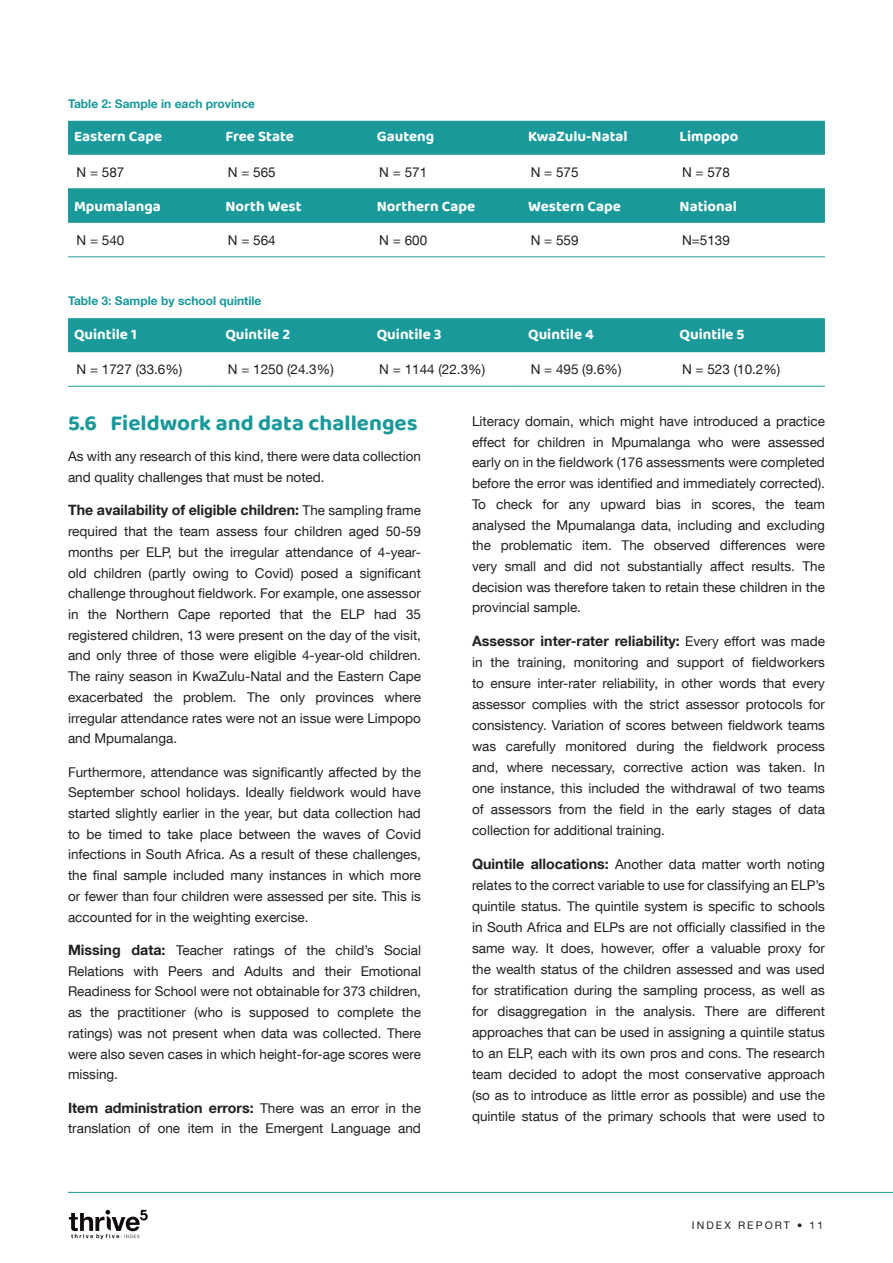
<style>
.page{position:relative;width:893px;height:1263px;background:#fff}
.page>*{position:absolute;margin:0;border:0;box-sizing:border-box;transform-origin:0 0}
.Subhead_1__first_lin{font:700 22.05px "Baloo 2";color:#19999a}
.Subhead_1{font:700 15px "Baloo 2";color:#fff}
.Body_copy{font:700 14.25px "Helvetica Neue LT Com";color:#231f20}
.Body_copy-2{font:13.5px/20.7px "Helvetica Neue LT Com";color:#231f20;text-align:justify}
.Table_copy{font:13.5px "Helvetica Neue LT Com";color:#231f20}
.Table_headings{font:700 12px "Helvetica Neue LT Com";color:#19999a}
.t1{font:10.5px "Helvetica Neue LT Com";letter-spacing:.2em;color:#231f20}
.s1{font-weight:400;font-size:13.5px}
.s2{font-weight:700;font-size:14.25px}
</style>
<div class="page">
<svg style="left:69px;top:1210px;width:79px;height:29px"></svg>
<hr style="left:68px;top:1192px;width:825px;height:1px;background:#19999a">
<svg style="left:68px;top:121px;width:757px;height:102px;fill:#19999a"></svg>
<hr style="left:68px;top:188px;width:151px;height:1px;background:#19999a">
<hr style="left:219px;top:188px;width:152px;height:1px;background:#19999a">
<hr style="left:371px;top:188px;width:151px;height:1px;background:#19999a">
<hr style="left:522px;top:188px;width:152px;height:1px;background:#19999a">
<hr style="left:674px;top:188px;width:151px;height:1px;background:#19999a">
<hr style="left:68px;top:256px;width:151px;height:1px;background:#19999a">
<hr style="left:219px;top:256px;width:152px;height:1px;background:#19999a">
<hr style="left:371px;top:256px;width:151px;height:1px;background:#19999a">
<hr style="left:522px;top:256px;width:152px;height:1px;background:#19999a">
<hr style="left:674px;top:256px;width:151px;height:1px;background:#19999a">
<div style="left:68px;top:318px;width:757px;height:34px;background:#19999a"></div>
<hr style="left:68px;top:386px;width:151px;height:1px;background:#19999a">
<hr style="left:219px;top:386px;width:152px;height:1px;background:#19999a">
<hr style="left:371px;top:386px;width:151px;height:1px;background:#19999a">
<hr style="left:522px;top:386px;width:152px;height:1px;background:#19999a">
<hr style="left:674px;top:386px;width:151px;height:1px;background:#19999a">
<p class="Table_headings" style="left:68px;top:96px;width:189px">Table 2: Sample in each province</p>
<p class="Subhead_1" style="left:74px;top:126px;width:90px">Eastern Cape</p>
<p class="Subhead_1" style="left:225px;top:126px;width:70px">Free State</p>
<p class="Subhead_1" style="left:377px;top:126px;width:59px">Gauteng</p>
<p class="Subhead_1" style="left:528px;top:126px;width:101px">KwaZulu-Natal</p>
<p class="Subhead_1" style="left:680px;top:126px;width:60px">Limpopo</p>
<p class="Table_copy" style="left:77px;top:163px;width:49px">N = 587</p>
<p class="Table_copy" style="left:228px;top:163px;width:49px">N = 565</p>
<p class="Table_copy" style="left:379px;top:163px;width:49px">N = 571</p>
<p class="Table_copy" style="left:531px;top:163px;width:49px">N = 575</p>
<p class="Table_copy" style="left:682px;top:163px;width:49px">N = 578</p>
<p class="Subhead_1" style="left:74px;top:196px;width:88px">Mpumalanga</p>
<p class="Subhead_1" style="left:225px;top:196px;width:78px">North West</p>
<p class="Subhead_1" style="left:377px;top:196px;width:100px">Northern Cape</p>
<p class="Subhead_1" style="left:528px;top:196px;width:94px">Western Cape</p>
<p class="Subhead_1" style="left:680px;top:196px;width:59px">National</p>
<p class="Table_copy" style="left:77px;top:232px;width:49px">N = 540</p>
<p class="Table_copy" style="left:228px;top:232px;width:49px">N = 564</p>
<p class="Table_copy" style="left:379px;top:232px;width:49px">N = 600</p>
<p class="Table_copy" style="left:531px;top:232px;width:49px">N = 559</p>
<p class="Table_copy" style="left:682px;top:232px;width:49px">N=5139</p>
<p class="Table_headings" style="left:68px;top:293px;width:195px">Table 3: Sample by school quintile</p>
<p class="Subhead_1" style="left:74px;top:323px;width:64px">Quintile 1</p>
<p class="Subhead_1" style="left:225px;top:323px;width:66px">Quintile 2</p>
<p class="Subhead_1" style="left:377px;top:323px;width:66px">Quintile 3</p>
<p class="Subhead_1" style="left:528px;top:323px;width:67px">Quintile 4</p>
<p class="Subhead_1" style="left:680px;top:323px;width:66px">Quintile 5</p>
<p class="Table_copy" style="left:77px;top:361px;width:107px">N = 1727 (33.6%)</p>
<p class="Table_copy" style="left:228px;top:361px;width:107px">N = 1250 (24.3%)</p>
<p class="Table_copy" style="left:379px;top:361px;width:107px">N = 1144 (22.3%)</p>
<p class="Table_copy" style="left:531px;top:361px;width:92px">N = 495 (9.6%)</p>
<p class="Table_copy" style="left:682px;top:361px;width:100px">N = 523 (10.2%)</p>
<p class="Subhead_1__first_lin" style="left:68px;top:408px;width:351px">5.6 Fieldwork and data challenges</p>
<p class="Body_copy-2" style="left:68px;top:446px;width:354px">As with any research of this kind, there were data collection and quality challenges that must be noted.</p>
<p class="Body_copy" style="left:68px;top:501px;width:354px">The availability of eligible children: <span class="s1">The sampling frame</span></p>
<p class="Body_copy-2" style="left:68px;top:521px;width:354px">required that the team assess four children aged 50-59 months per ELP, but the irregular attendance of 4-year&shy;old children (partly owing to Covid) posed a significant challenge throughout fieldwork. For example, one assessor in the Northern Cape reported that the ELP had 35 registered children, 13 were present on the day of the visit, and only three of those were eligible 4-year-old children.<br>The rainy season in KwaZulu-Natal and the Eastern Cape exacerbated the problem. The only provinces where irregular attendance rates were not an issue were Limpopo and Mpumalanga.</p>
<p class="Body_copy-2" style="left:68px;top:761px;width:354px">Furthermore, attendance was significantly affected by the September school holidays. Ideally fieldwork would have started slightly earlier in the year, but data collection had to be timed to take place between the waves of Covid infections in South Africa. As a result of these challenges, the final sample included many instances in which more or fewer than four children were assessed per site. This is accounted for in the weighting exercise.</p>
<p class="Body_copy-2" style="left:68px;top:939px;width:354px"><span class="s2">Missing data:</span> Teacher ratings of the child’s Social Relations with Peers and Adults and their Emotional Readiness for School were not obtainable for 373 children, as the practitioner (who is supposed to complete the ratings) was not present when data was collected. There were also seven cases in which height-for-age scores were missing.</p>
<p class="Body_copy" style="left:68px;top:1099px;width:354px">Item administration errors: <span class="s1">There was an error in the</span></p>
<p class="Body_copy-2" style="left:68px;top:1118px;width:354px">translation of one item in the Emergent Language and</p>
<p class="Body_copy-2" style="left:472px;top:410px;width:354px">Literacy domain, which might have introduced a practice effect for children in Mpumalanga who were assessed early on in the fieldwork (176 assessments were completed before the error was identified and immediately corrected).<br>To check for any upward bias in scores, the team analysed the Mpumalanga data, including and excluding the problematic item. The observed differences were very small and did not substantially affect results. The decision was therefore taken to retain these children in the provincial sample.</p>
<p class="Body_copy" style="left:472px;top:632px;width:354px">Assessor inter-rater reliability: <span class="s1">Every effort was made</span></p>
<p class="Body_copy-2" style="left:472px;top:651px;width:354px">in the training, monitoring and support of fieldworkers to ensure inter-rater reliability, in other words that every assessor complies with the strict assessor protocols for consistency. Variation of scores between fieldwork teams was carefully monitored during the fieldwork process and, where necessary, corrective action was taken. In one instance, this included the withdrawal of two teams of assessors from the field in the early stages of data collection for additional training.</p>
<p class="Body_copy-2" style="left:472px;top:853px;width:354px"><span class="s2">Quintile allocations:</span> Another data matter worth noting relates to the correct variable to use for classifying an ELP’s quintile status. The quintile system is specific to schools in South Africa and ELPs are not officially classified in the same way. It does, however, offer a valuable proxy for the wealth status of the children assessed and was used for stratification during the sampling process, as well as for disaggregation in the analysis. There are different approaches that can be used in assigning a quintile status to an ELP, each with its own pros and cons. The research team decided to adopt the most conservative approach (so as to introduce as little error as possible) and use the quintile status of the primary schools that were used to</p>
<p class="t1" style="left:692px;top:1219px;width:133px">INDEX REPORT • 11</p>
</div>
